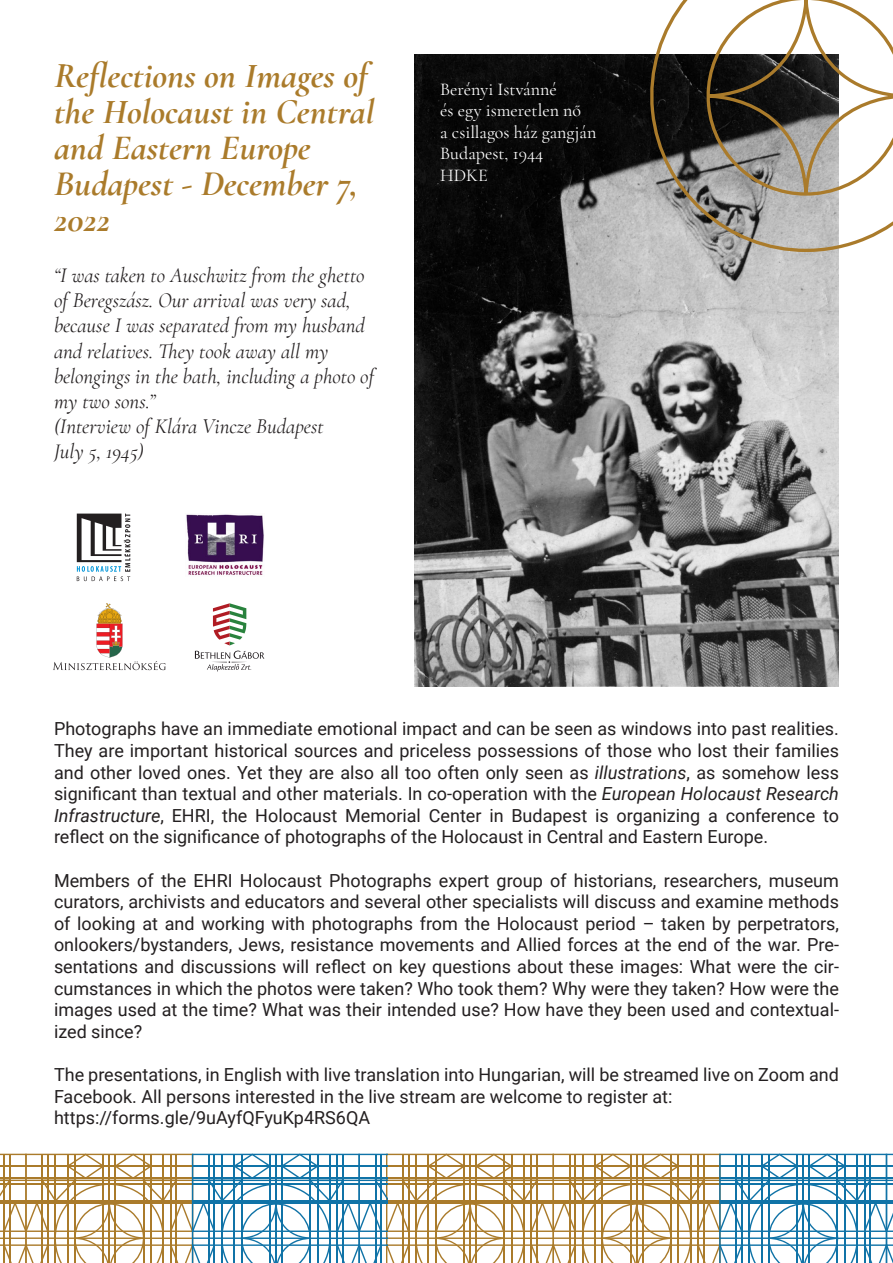
<style>
.page{position:relative;width:893px;height:1263px;background:#fff}
.page>*{position:absolute;margin:0;border:0;box-sizing:border-box;transform-origin:0 0}
.t1{font:italic 700 36px/36px "Cormorant Garamond";color:#aa7b2b}
.t2{font:italic 21px/25.2px "Cormorant Garamond";color:#231f20}
.t3{font:18px/21.6px "Roboto";color:#231f20;text-align:justify}
.t4{font:18px "Cormorant Garamond";color:#fff}
.s1{font-style:italic}
</style>
<div class="page">
<svg style="left:0;top:1153px;width:893px;height:110px"></svg>
<img style="left:414px;top:54px;width:425px;height:633px">
<svg style="left:645px;top:0;width:248px;height:254px"></svg>
<img style="left:186px;top:514px;width:78px;height:61px">
<svg style="left:77px;top:514px;width:53px;height:67px"></svg>
<svg style="left:53px;top:603px;width:113px;height:67px"></svg>
<svg style="left:213px;top:603px;width:33px;height:42px"></svg>
<svg style="left:195px;top:651px;width:69px;height:20px"></svg>
<p class="t1" style="left:54px;top:58px;width:322px">Reflections on Images of the Holocaust in Central and Eastern Europe</p>
<p class="t1" style="left:54px;top:166px;width:306px">Budapest - December 7,<br>2022</p>
<p class="t2" style="left:54px;top:263px;width:312px">“I was taken to Auschwitz from the ghetto of Beregszász. Our arrival was very sad, because I was separated from my husband and relatives. They took away all my</p>
<p class="t2" style="left:54px;top:364px;width:322px">belongings in the bath, including a photo of my two sons.”</p>
<p class="t2" style="left:54px;top:414px;width:271px">(Interview of Klára Vincze Budapest<br>July 5, 1945)</p>
<p class="t4" style="left:440px;top:78px;width:118px">Berényi Istvánné</p>
<p class="t4" style="left:440px;top:99px;width:142px">és egy ismeretlen nő</p>
<p class="t4" style="left:440px;top:121px;width:158px">a csillagos ház gangján</p>
<p class="t4" style="left:440px;top:143px;width:105px">Budapest, 1944</p>
<p class="t4" style="left:440px;top:164px;width:49px">HDKE</p>
<p class="t3" style="left:54px;top:717px;width:786px">Photographs have an immediate emotional impact and can be seen as windows into past realities.<br>They are important historical sources and priceless possessions of those who lost their families and other loved ones. Yet they are also all too often only seen as <span class="s1">illustrations</span>, as somehow less significant than textual and other materials. In co-operation with the <span class="s1">European Holocaust Research Infrastructure</span>, EHRI, the Holocaust Memorial Center in Budapest is organizing a conference to reflect on the significance of photographs of the Holocaust in Central and Eastern Europe.</p>
<p class="t3" style="left:54px;top:869px;width:786px">Members of the EHRI Holocaust Photographs expert group of historians, researchers, museum curators, archivists and educators and several other specialists will discuss and examine methods of looking at and working with photographs from the Holocaust period – taken by perpetrators, onlookers/bystanders, Jews, resistance movements and Allied forces at the end of the war. Pre&shy;sentations and discussions will reflect on key questions about these images: What were the cir&shy;cumstances in which the photos were taken? Who took them? Why were they taken? How were the images used at the time? What was their intended use? How have they been used and contextual&shy;ized since?</p>
<p class="t3" style="left:54px;top:1063px;width:786px">The presentations, in English with live translation into Hungarian, will be streamed live on Zoom and<br>Facebook. All persons interested in the live stream are welcome to register at:</p>
<p class="t3" style="left:54px;top:1106px;width:318px">https://forms.gle/9uAyfQFyuKp4RS6QA</p>
</div>
